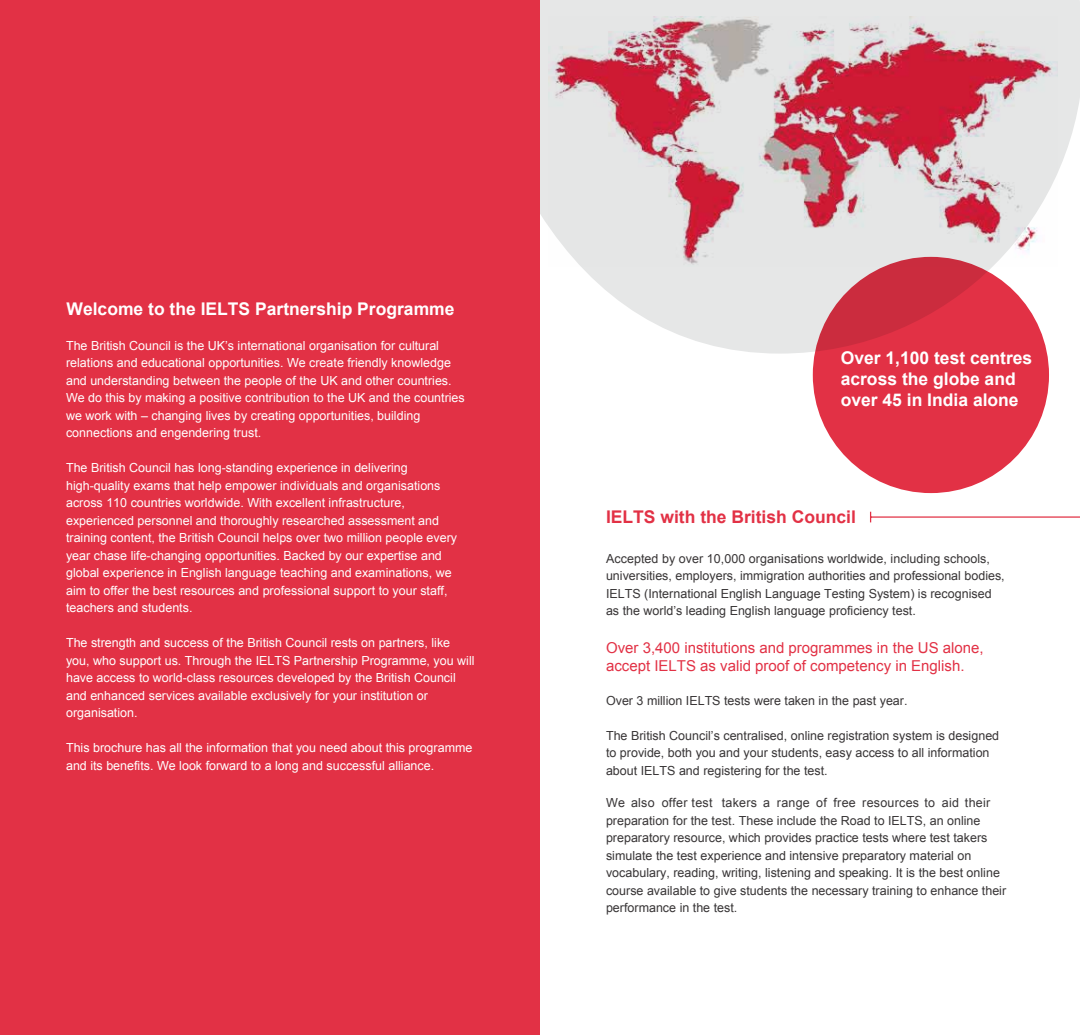
<style>
.page{position:relative;width:1080px;height:1035px;background:#fff}
.page>*{position:absolute;margin:0;border:0;box-sizing:border-box;transform-origin:0 0}
.t1{font:700 17.5px/21px "Arial";color:#fff}
.t2{font:700 17.5px "Arial";color:#e23145}
.t3{font:15px/18px "Arial";color:#e23145}
.t4{font:12.5px/17.5px "Arial";color:#fff}
.t5{font:12.5px/17.5px "Arial";color:#383536}
</style>
<div class="page">
<div style="left:0;top:0;width:540px;height:1035px;background:#e23145"></div>
<svg style="left:540px;top:0;width:540px;height:354px;fill:#e6e7e7"></svg>
<svg style="left:870px;top:512px;width:210px;height:10px"></svg>
<img style="left:549px;top:16px;width:509px;height:250px">
<div style="left:813px;top:257px;width:236px;height:236px;background:linear-gradient(to bottom,#d12e40,#e83347);border-radius:50%"></div>
<h1 class="t1" style="left:67px;top:299px;width:390px">Welcome to the IELTS Partnership Programme</h1>
<p class="t4" style="left:66px;top:337px;width:400px">The British Council is the UK’s international organisation for cultural relations and educational opportunities. We create friendly knowledge and understanding between the people of the UK and other countries.<br>We do this by making a positive contribution to the UK and the countries we work with – changing lives by creating opportunities, building connections and engendering trust.</p>
<p class="t4" style="left:66px;top:459px;width:393px">The British Council has long-standing experience in delivering high-quality exams that help empower individuals and organisations across 110 countries worldwide. With excellent infrastructure, experienced personnel and thoroughly researched assessment and training content, the British Council helps over two million people every year chase life-changing opportunities. Backed by our expertise and global experience in English language teaching and examinations, we aim to offer the best resources and professional support to your staff, teachers and students.</p>
<p class="t4" style="left:66px;top:634px;width:410px">The strength and success of the British Council rests on partners, like you, who support us. Through the IELTS Partnership Programme, you will have access to world-class resources developed by the British Council and enhanced services available exclusively for your institution or organisation.</p>
<p class="t4" style="left:66px;top:739px;width:408px">This brochure has all the information that you need about this programme and its benefits. We look forward to a long and successful alliance.</p>
<h1 class="t1" style="left:841px;top:348px;width:193px">Over 1,100 test centres across the globe and over 45 in India alone</h1>
<h1 class="t2" style="left:606px;top:506px;width:251px">IELTS with the British Council</h1>
<p class="t5" style="left:606px;top:549px;width:400px">Accepted by over 10,000 organisations worldwide, including schools, universities, employers, immigration authorities and professional bodies, IELTS (International English Language Testing System) is recognised as the world’s leading English language proficiency test.</p>
<p class="t3" style="left:606px;top:638px;width:379px">Over 3,400 institutions and programmes in the US alone, accept IELTS as valid proof of competency in English.</p>
<p class="t5" style="left:606px;top:691px;width:303px">Over 3 million IELTS tests were taken in the past year.</p>
<p class="t5" style="left:606px;top:726px;width:395px">The British Council’s centralised, online registration system is designed to provide, both you and your students, easy access to all information about IELTS and registering for the test.</p>
<p class="t5" style="left:606px;top:794px;width:402px">We also offer test takers a range of free resources to aid their preparation for the test. These include the Road to IELTS, an online preparatory resource, which provides practice tests where test takers simulate the test experience and intensive preparatory material on vocabulary, reading, writing, listening and speaking. It is the best online course available to give students the necessary training to enhance their performance in the test.</p>
</div>
